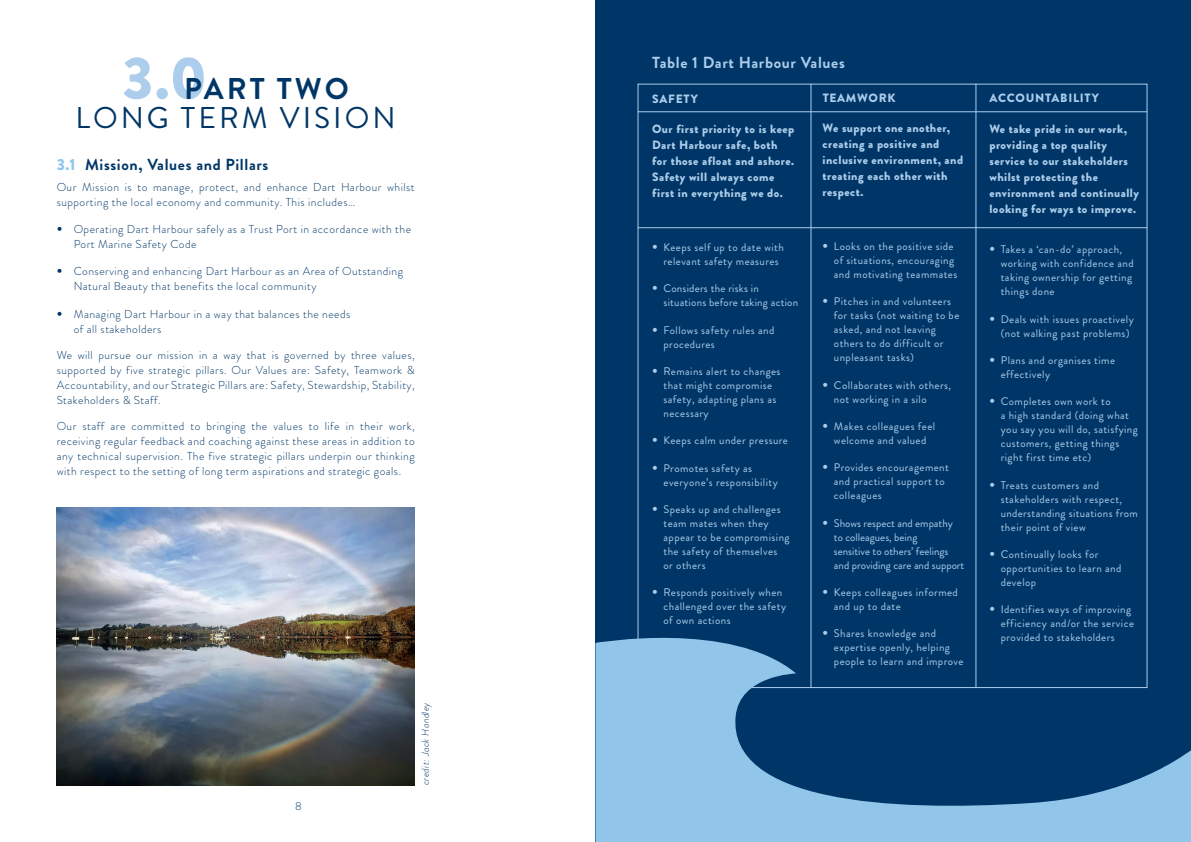
<style>
.page{position:relative;width:1191px;height:842px;background:#fff}
.page>*{position:absolute;margin:0;border:0;box-sizing:border-box;transform-origin:0 0}
.t1{font:30px/29.6px "Brandon Grotesque";letter-spacing:.1em;color:#003667;text-align:center}
.t2{font:700 16px "Brandon Grotesque";letter-spacing:.04em;color:#003667}
.t3{font:700 16px "Brandon Grotesque";letter-spacing:.04em;color:#accdeb}
.t4{font:900 12px/16px "Brandon Grotesque";letter-spacing:.04em;color:#accdeb}
.t5{font:900 12px "Brandon Grotesque";letter-spacing:.06em;color:#accdeb}
.t6{font:300 11.5px/15px "Brandon Grotesque";letter-spacing:.04em;color:#003667}
.t7{font:11px/14px "Brandon Grotesque";letter-spacing:.04em;color:#accdeb}
.t8{font:11px/14px "Brandon Grotesque";color:#accdeb}
.t9{font:11px/14px "Brandon Grotesque";letter-spacing:.02em;color:#accdeb}
.t10{font:italic 300 10px "Brandon Grotesque";letter-spacing:.04em;color:#003667}
.s1{font-weight:900;font-size:60px;color:#accdeb}
.s2{font-weight:700}
.s3{font-weight:900;color:#92c5ea}
.s4{font-weight:900;font-size:14px}
</style>
<div class="page">
<img style="left:57px;top:507px;width:358px;height:278px">
<div style="left:595px;top:0;width:596px;height:842px;background:#003667"></div>
<hr style="left:638px;top:227px;width:509px;height:1px;background:#accdeb">
<hr style="left:810px;top:84px;width:1px;height:603px;background:#accdeb">
<hr style="left:975px;top:84px;width:1px;height:603px;background:#accdeb">
<svg style="left:595px;top:619px;width:596px;height:223px"></svg>
<hr style="left:638px;top:111px;width:509px;height:1px;background:#accdeb">
<h1 class="t1" style="left:76px;top:74px;width:321px"><span class="s1">3.0</span><span class="s2">PART TWO<br></span>LONG TERM VISION</h1>
<h2 class="t3" style="left:652px;top:51px;width:194px">Table 1 Dart Harbour Values</h2>
<p class="t5" style="left:822px;top:89px;width:74px">TEAMWORK</p>
<p class="t4" style="left:822px;top:120px;width:142px">We support one another, creating a positive and inclusive environment, and treating each other with respect.</p>
<p class="t4" style="left:652px;top:91px;width:47px">SAFETY</p>
<p class="t4" style="left:652px;top:121px;width:144px">Our first priority to is keep<br>Dart Harbour safe, both for those afloat and ashore.<br>Safety will always come first in everything we do.</p>
<h2 class="t2" style="left:57px;top:153px;width:213px"><span class="s3">3.1</span> Mission, Values and Pillars</h2>
<p class="t6" style="left:57px;top:179px;width:359px">Our Mission is to manage, protect, and enhance Dart Harbour whilst supporting the local economy and community. This includes…</p>
<p class="t6" style="left:74px;top:222px;width:339px;text-indent:-17px"><span class="s4">•</span> Operating Dart Harbour safely as a Trust Port in accordance with the<br>Port Marine Safety Code</p>
<p class="t6" style="left:74px;top:264px;width:331px;text-indent:-17px"><span class="s4">•</span> Conserving and enhancing Dart Harbour as an Area of Outstanding<br>Natural Beauty that benefits the local community</p>
<p class="t6" style="left:74px;top:306px;width:278px;text-indent:-17px"><span class="s4">•</span> Managing Dart Harbour in a way that balances the needs of all stakeholders</p>
<p class="t6" style="left:57px;top:348px;width:359px;text-align:justify">We will pursue our mission in a way that is governed by three values, supported by five strategic pillars. Our Values are: Safety, Teamwork &amp; Accountability, and our Strategic Pillars are: Safety, Stewardship, Stability, Stakeholders &amp; Staff.</p>
<p class="t6" style="left:57px;top:419px;width:359px;text-align:justify">Our staff are committed to bringing the values to life in their work, receiving regular feedback and coaching against these areas in addition to any technical supervision. The five strategic pillars underpin our thinking with respect to the setting of long term aspirations and strategic goals.</p>
<p class="t7" style="left:834px;top:239px;width:125px;text-indent:-11px"><span class="s4">•</span> Looks on the positive side of situations, encouraging and motivating teammates</p>
<p class="t7" style="left:834px;top:295px;width:127px;text-indent:-11px"><span class="s4">•</span> Pitches in and volunteers for tasks (not waiting to be asked, and not leaving others to do difficult or unpleasant tasks)</p>
<p class="t7" style="left:834px;top:378px;width:119px;text-indent:-11px"><span class="s4">•</span> Collaborates with others, not working in a silo</p>
<p class="t7" style="left:822px;top:419px;width:114px;text-align:center"><span class="s4">•</span> Makes colleagues feel welcome and valued</p>
<p class="t7" style="left:834px;top:461px;width:116px;text-indent:-11px"><span class="s4">•</span> Provides encouragement and practical support to colleagues</p>
<p class="t8" style="left:834px;top:516px;width:132px;text-indent:-11px"><span class="s4">•</span> Shows respect and empathy to colleagues, being<br>sensitive to others’ feelings and providing care and support</p>
<p class="t7" style="left:834px;top:585px;width:125px;text-indent:-11px"><span class="s4">•</span> Keeps colleagues informed and up to date</p>
<p class="t7" style="left:834px;top:627px;width:131px;text-indent:-11px"><span class="s4">•</span> Shares knowledge and expertise openly, helping people to learn and improve</p>
<p class="t7" style="left:652px;top:240px;width:133px;text-align:center"><span class="s4">•</span> Keeps self up to date with relevant safety measures</p>
<p class="t9" style="left:663px;top:282px;width:136px;text-indent:-11px"><span class="s4">•</span> Considers the risks in situations before taking action</p>
<p class="t7" style="left:663px;top:323px;width:112px;text-indent:-11px"><span class="s4">•</span> Follows safety rules and procedures</p>
<p class="t7" style="left:663px;top:364px;width:118px;text-indent:-11px"><span class="s4">•</span> Remains alert to changes that might compromise safety, adapting plans as necessary</p>
<p class="t7" style="left:652px;top:434px;width:137px"><span class="s4">•</span> Keeps calm under pressure</p>
<p class="t7" style="left:663px;top:461px;width:116px;text-indent:-11px"><span class="s4">•</span> Promotes safety as everyone’s responsibility</p>
<p class="t7" style="left:663px;top:502px;width:128px;text-indent:-11px"><span class="s4">•</span> Speaks up and challenges team mates when they appear to be compromising the safety of themselves<br>or others</p>
<p class="t7" style="left:663px;top:586px;width:124px;text-indent:-11px"><span class="s4">•</span> Responds positively when challenged over the safety of own actions</p>
<p class="t6" style="left:295px;top:799px;width:8px">8</p>
<p class="t10" style="left:418px;top:785px;width:84px;rotate:-90deg">credit: Jack Handley</p>
<p class="t5" style="left:989px;top:90px;width:111px">ACCOUNTABILITY</p>
<p class="t4" style="left:989px;top:121px;width:151px">We take pride in our work, providing a top quality service to our stakeholders whilst protecting the environment and continually looking for ways to improve.</p>
<p class="t7" style="left:1000px;top:243px;width:135px;text-indent:-11px"><span class="s4">•</span> Takes a ‘can-do’ approach, working with confidence and taking ownership for getting things done</p>
<p class="t7" style="left:1000px;top:312px;width:135px;text-indent:-11px"><span class="s4">•</span> Deals with issues proactively (not walking past problems)</p>
<p class="t7" style="left:1000px;top:353px;width:116px;text-indent:-11px"><span class="s4">•</span> Plans and organises time effectively</p>
<p class="t7" style="left:1000px;top:395px;width:139px;text-indent:-11px"><span class="s4">•</span> Completes own work to<br>a high standard (doing what you say you will do, satisfying customers, getting things right first time etc)</p>
<p class="t7" style="left:1000px;top:478px;width:138px;text-indent:-11px"><span class="s4">•</span> Treats customers and stakeholders with respect, understanding situations from their point of view</p>
<p class="t7" style="left:1000px;top:547px;width:122px;text-indent:-11px"><span class="s4">•</span> Continually looks for opportunities to learn and develop</p>
<p class="t7" style="left:1000px;top:603px;width:135px;text-indent:-11px"><span class="s4">•</span> Identifies ways of improving efficiency and/or the service provided to stakeholders</p>
</div>
